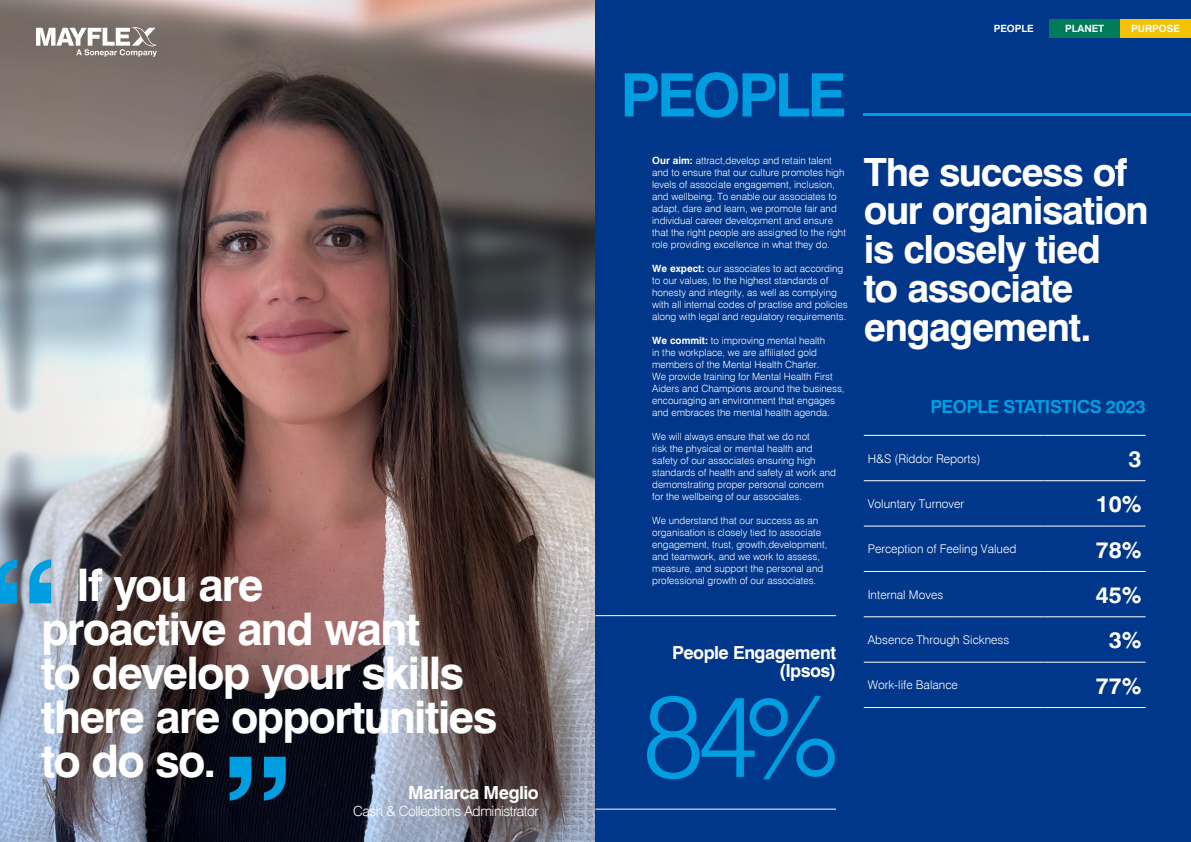
<style>
.page{position:relative;width:1191px;height:842px;background:#fff}
.page>*{position:absolute;margin:0;border:0;box-sizing:border-box;transform-origin:0 0}
.t1{font:700 160px "Swiss 721 BT";color:#009ee0}
.t2{font:300 115.9px "Swiss 721 BT";color:#009ee0}
.t3{font:700 60px "Swiss 721 BT";letter-spacing:-.05em;color:#009ee0}
.t4{font:700 45px/44px "Swiss 721 BT";letter-spacing:-.035em;color:#fff}
.t5{font:700 38.9px/38.9px "Swiss 721 BT";letter-spacing:-.035em;color:#fff}
.t6{font:700 23px "Swiss 721 BT";color:#fff}
.t7{font:700 18px/18px "Swiss 721 BT";letter-spacing:-.03em;color:#fff;text-align:right}
.t8{font:700 18px "Swiss 721 BT";letter-spacing:-.025em;color:#009ee0}
.t9{font:300 14px "Swiss 721 BT";letter-spacing:-.03em;color:#fff}
.t10{font:300 12px "Swiss 721 BT";color:#fff}
.t11{font:300 10px/12px "Swiss 721 BT";color:#fff}
.t12{font:700 10px "Swiss 721 BT";color:#fff}
.s1{font-weight:700}
</style>
<div class="page">
<img style="left:0;top:0;width:1191px;height:842px">
<div style="left:1120px;top:19px;width:71px;height:19px;background:#f3c200"></div>
<div style="left:1049px;top:19px;width:71px;height:19px;background:#007b5a"></div>
<div style="left:978px;top:19px;width:71px;height:19px;background:#00378b"></div>
<svg style="left:36px;top:26px;width:121px;height:31px"></svg>
<h1 class="t1" style="left:-12px;top:523px;width:72px">“</h1>
<h3 class="t4" style="left:41px;top:563px;width:457px;text-indent:35px">If you are<br>proactive and want<br>to develop your skills there are opportunities to do so.</h3>
<h3 class="t7" style="left:408px;top:783px;width:132px">Mariarca Meglio</h3>
<h3 class="t9" style="left:353px;top:802px;width:187px">Cash &amp; Collections Administrator</h3>
<h1 class="t1" style="left:293px;top:837px;width:72px;rotate:-180deg">“</h1>
<h3 class="t3" style="left:620px;top:59px;width:228px">PEOPLE</h3>
<p class="t11" style="left:652px;top:154px;width:195px"><span class="s1">Our aim:</span> attract,develop and retain talent and to ensure that our culture promotes high levels of associate engagement, inclusion, and wellbeing. To enable our associates to adapt, dare and learn, we promote fair and individual career development and ensure that the right people are assigned to the right role providing excellence in what they do.</p>
<p class="t11" style="left:652px;top:262px;width:197px"><span class="s1">We expect:</span> our associates to act according to our values, to the highest standards of honesty and integrity, as well as complying with all internal codes of practise and policies along with legal and regulatory requirements.</p>
<p class="t11" style="left:652px;top:334px;width:194px"><span class="s1">We commit:</span> to improving mental health<br>in the workplace, we are affiliated gold members of the Mental Health Charter.<br>We provide training for Mental Health First Aiders and Champions around the business, encouraging an environment that engages and embraces the mental health agenda.</p>
<p class="t11" style="left:652px;top:430px;width:185px">We will always ensure that we do not<br>risk the physical or mental health and safety of our associates ensuring high standards of health and safety at work and demonstrating proper personal concern for the wellbeing of our associates.</p>
<p class="t11" style="left:652px;top:514px;width:177px">We understand that our success as an organisation is closely tied to associate engagement, trust, growth,development, and teamwork, and we work to assess, measure, and support the personal and professional growth of our associates.</p>
<h3 class="t7" style="left:672px;top:644px;width:165px">People Engagement (Ipsos)</h3>
<h2 class="t2" style="left:642px;top:665px;width:198px">84%</h2>
<p class="t12" style="left:993px;top:22px;width:42px">PEOPLE</p>
<p class="t12" style="left:1065px;top:22px;width:41px">PLANET</p>
<p class="t12" style="left:1131px;top:22px;width:50px">PURPOSE</p>
<h3 class="t5" style="left:863px;top:152px;width:287px">The success of our organisation is closely tied<br>to associate engagement.</h3>
<h3 class="t8" style="left:930px;top:395px;width:217px">PEOPLE STATISTICS 2023</h3>
<p class="t10" style="left:867px;top:451px;width:114px">H&amp;S (Riddor Reports)</p>
<h3 class="t6" style="left:1128px;top:445px;width:15px">3</h3>
<p class="t10" style="left:867px;top:496px;width:98px">Voluntary Turnover</p>
<h3 class="t6" style="left:1095px;top:490px;width:47px">10%</h3>
<p class="t10" style="left:867px;top:542px;width:150px">Perception of Feeling Valued</p>
<h3 class="t6" style="left:1095px;top:535px;width:47px">78%</h3>
<p class="t10" style="left:867px;top:587px;width:77px">Internal Moves</p>
<h3 class="t6" style="left:1095px;top:581px;width:47px">45%</h3>
<p class="t10" style="left:867px;top:632px;width:143px">Absence Through Sickness</p>
<h3 class="t6" style="left:1108px;top:626px;width:34px">3%</h3>
<p class="t10" style="left:867px;top:678px;width:92px">Work-life Balance</p>
<h3 class="t6" style="left:1095px;top:671px;width:47px">77%</h3>
</div>
